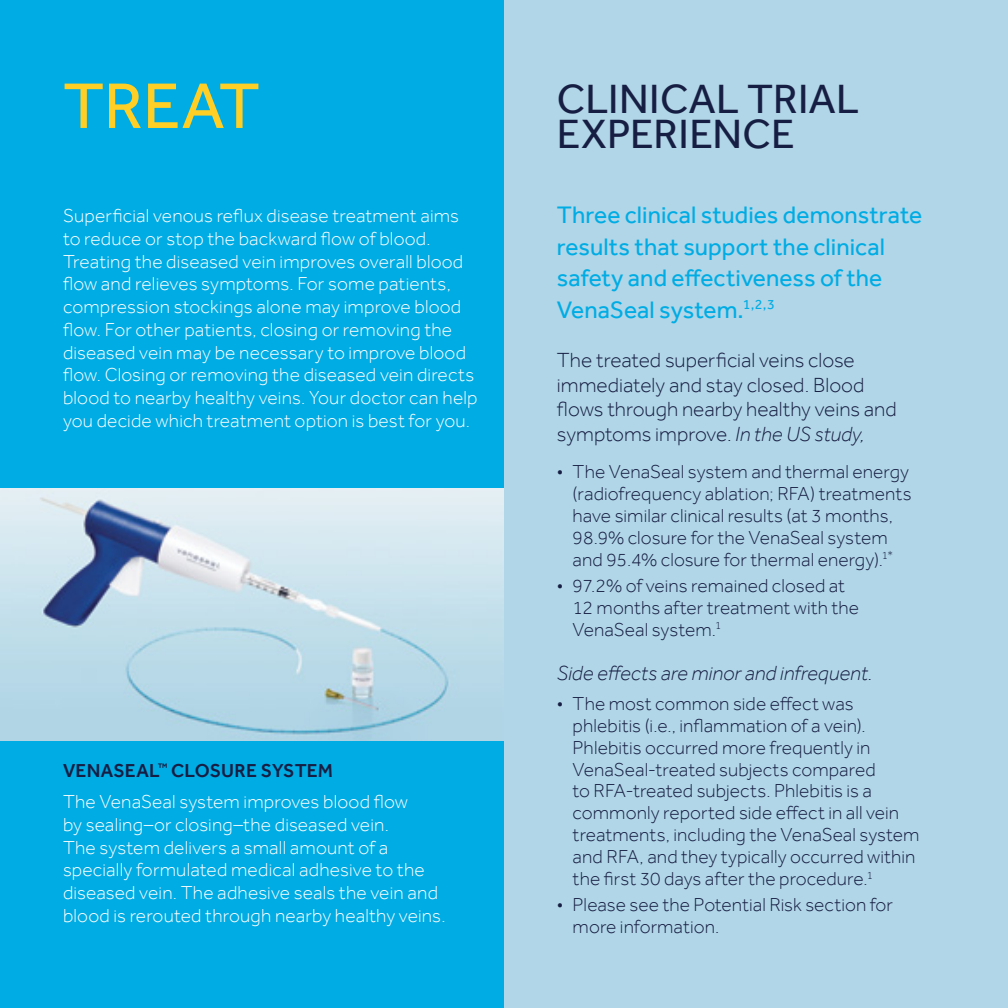
<style>
.page{position:relative;width:1008px;height:1008px;background:#fff}
.page>*{position:absolute;margin:0;border:0;box-sizing:border-box;transform-origin:0 0}
.t1{font:66.5px "Effra";letter-spacing:-.005em;color:#ffcf26}
.t2{font:42px/35px "Effra";letter-spacing:.005em;color:#171e43}
.t3{font:24.5px/31.5px "Effra";color:#00ace4}
.t4{font:300 21px/24.5px "Effra";color:#171e43}
.t5{font:italic 300 21px "Effra";color:#171e43}
.t6{font:300 19.25px/22.8px "Effra";letter-spacing:.01em;color:#fff}
.t7{font:300 19.25px/21.9px "Effra";letter-spacing:.005em;color:#171e43}
.s1{font-weight:500;color:#171e43}
.s2{font-style:italic}
</style>
<div class="page">
<div style="left:504px;top:0;width:504px;height:1008px;background:#b1d6e7"></div>
<div style="left:0;top:0;width:504px;height:1008px;background:#00ace4"></div>
<img style="left:0;top:489px;width:504px;height:251px">
<h1 class="t1" style="left:63px;top:67px;width:199px">TREAT</h1>
<h2 class="t2" style="left:557px;top:81px;width:304px">CLINICAL TRIAL<br>EXPERIENCE</h2>
<p class="t6" style="left:63px;top:204px;width:416px">Superficial venous reflux disease treatment aims to reduce or stop the backward flow of blood.<br>Treating the diseased vein improves overall blood flow and relieves symptoms. For some patients, compression stockings alone may improve blood flow. For other patients, closing or removing the diseased vein may be necessary to improve blood flow. Closing or removing the diseased vein directs blood to nearby healthy veins. Your doctor can help you decide which treatment option is best for you.</p>
<p class="t6" style="left:63px;top:756px;width:347px;line-height:30.6px"><span class="s1">VENASEAL</span><sup>™</sup> <span class="s1">CLOSURE SYSTEM<br></span>The VenaSeal system improves blood flow</p>
<p class="t6" style="left:63px;top:813px;width:384px">by sealing–or closing–the diseased vein.<br>The system delivers a small amount of a specially formulated medical adhesive to the diseased vein. The adhesive seals the vein and blood is rerouted through nearby healthy veins.</p>
<p class="t3" style="left:557px;top:199px;width:367px">Three clinical studies demonstrate results that support the clinical safety and effectiveness of the<br>VenaSeal system.<sup>1,2,3</sup></p>
<p class="t4" style="left:557px;top:348px;width:341px">The treated superficial veins close immediately and stay closed. Blood flows through nearby healthy veins and symptoms improve. <span class="s2">In the US study,</span></p>
<p class="t7" style="left:573px;top:461px;width:340px;text-indent:-16px">• The VenaSeal system and thermal energy (radiofrequency ablation; RFA) treatments have similar clinical results (at 3 months, 98.9% closure for the VenaSeal system and 95.4% closure for thermal energy).<sup>1*</sup></p>
<p class="t7" style="left:573px;top:575px;width:288px;text-indent:-16px">• 97.2% of veins remained closed at<br>12 months after treatment with the<br>VenaSeal system.<sup>1</sup></p>
<p class="t5" style="left:557px;top:661px;width:317px">Side effects are minor and infrequent.</p>
<p class="t7" style="left:573px;top:693px;width:348px;text-indent:-16px">• The most common side effect was phlebitis (i.e., inflammation of a vein).<br>Phlebitis occurred more frequently in VenaSeal-treated subjects compared<br>to RFA-treated subjects. Phlebitis is a commonly reported side effect in all vein treatments, including the VenaSeal system and RFA, and they typically occurred within the first 30 days after the procedure.<sup>1</sup></p>
<p class="t7" style="left:573px;top:894px;width:322px;text-indent:-16px">• Please see the Potential Risk section for more information.</p>
</div>
